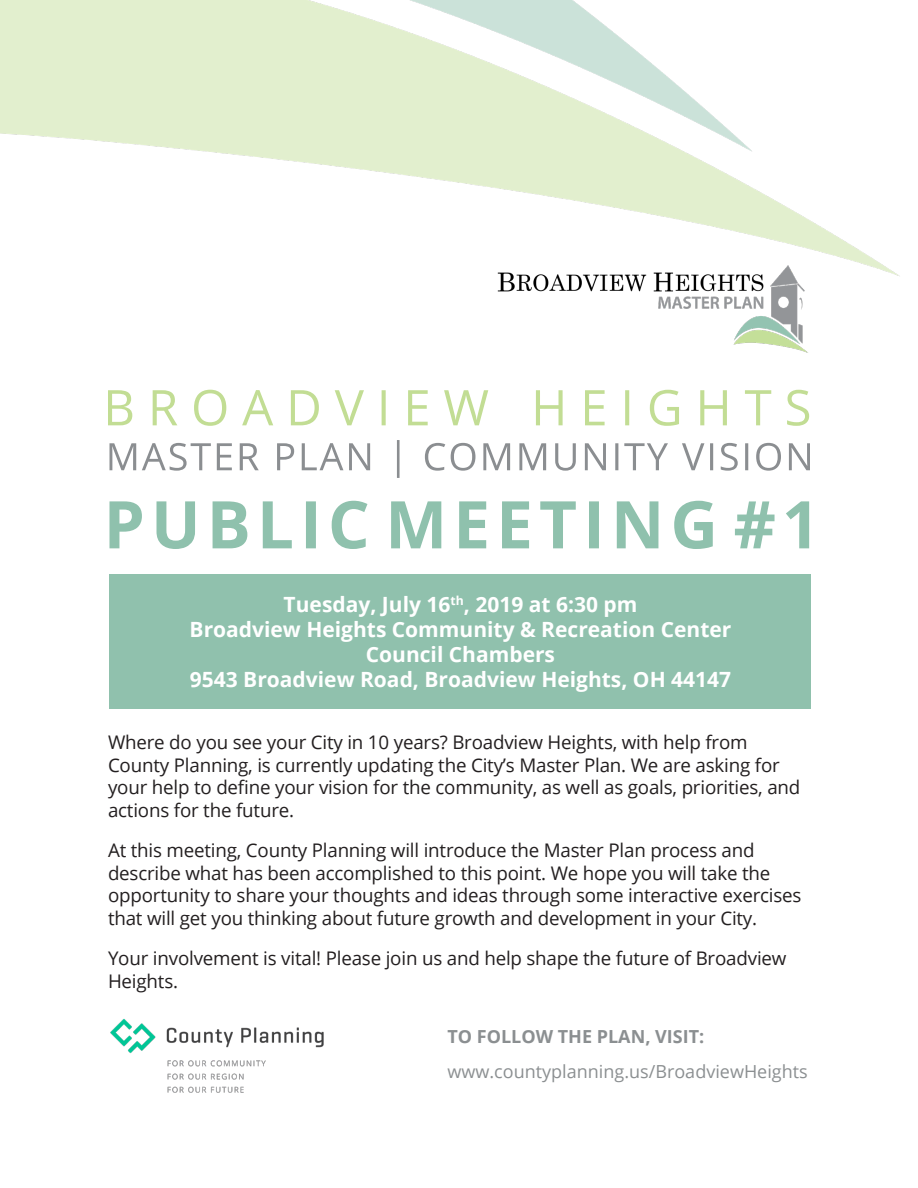
<style>
.page{position:relative;width:918px;height:1188px;background:#fff}
.page>*{position:absolute;margin:0;border:0;box-sizing:border-box;transform-origin:0 0}
.t1{font:700 21px "Open Sans";color:#fff}
.Body__1_Col{font:18.75px/22.5px "Open Sans";letter-spacing:-.01em;color:#231f20}
.Sub_Sub_Header_LJ__1{font:18px/34.5px "Open Sans";color:#8b8f91}
.s1{font-weight:700}
</style>
<div class="page">
<img style="left:0;top:0;width:900px;height:277px">
<svg style="left:110px;top:501px;width:699px;height:48px"></svg>
<svg style="left:110px;top:440px;width:700px;height:38px"></svg>
<svg style="left:108px;top:390px;width:701px;height:36px"></svg>
<div style="left:110px;top:575px;width:702px;height:134px;background:#90c1ad"></div>
<img style="left:476px;top:236px;width:334px;height:117px">
<img style="left:110px;top:1019px;width:214px;height:74px">
<p class="t1" style="left:284px;top:589px;width:355px">Tuesday, July 16<sup>th</sup>, 2019 at 6:30 pm</p>
<p class="t1" style="left:190px;top:615px;width:543px">Broadview Heights Community &amp; Recreation Center</p>
<p class="t1" style="left:366px;top:640px;width:191px">Council Chambers</p>
<p class="t1" style="left:190px;top:665px;width:543px">9543 Broadview Road, Broadview Heights, OH 44147</p>
<p class="Body__1_Col" style="left:108px;top:731px;width:694px">Where do you see your City in 10 years? Broadview Heights, with help from County Planning, is currently updating the City’s Master Plan. We are asking for your help to define your vision for the community, as well as goals, priorities, and actions for the future.</p>
<p class="Body__1_Col" style="left:108px;top:839px;width:695px">At this meeting, County Planning will introduce the Master Plan process and describe what has been accomplished to this point. We hope you will take the opportunity to share your thoughts and ideas through some interactive exercises that will get you thinking about future growth and development in your City.</p>
<p class="Body__1_Col" style="left:108px;top:947px;width:680px">Your involvement is vital! Please join us and help shape the future of Broadview<br>Heights.</p>
<p class="Sub_Sub_Header_LJ__1" style="left:447px;top:1019px;width:362px"><span class="s1">TO FOLLOW THE PLAN, VISIT: </span>www.countyplanning.us/BroadviewHeights</p>
</div>
